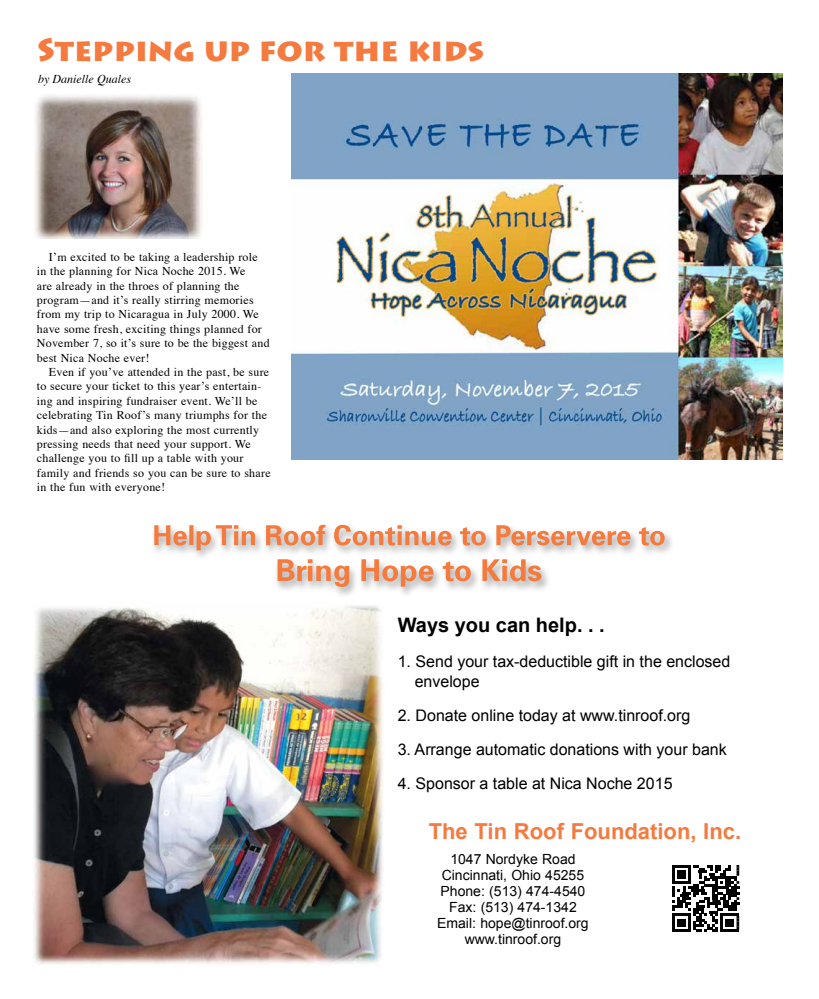
<style>
.page{position:relative;width:819px;height:999px;background:#fff}
.page>*{position:absolute;margin:0;border:0;box-sizing:border-box;transform-origin:0 0}
.t1{font:900 32px "Lithos Pro";color:#f47a3f}
.t2{font:700 22px "Arial";color:#f47a3f}
.t3{font:700 20px "Arial";color:#000}
.t4{font:16px/20px "Arial";color:#000}
.t5{font:14px/16px "Arial";color:#000;text-align:center}
.t6{font:12px/14.4px "Times";letter-spacing:.02em;color:#000}
.t7{font:italic 12px "Times";color:#000}
</style>
<div class="page">
<svg style="left:672px;top:865px;width:67px;height:67px"></svg>
<hr style="left:720px;top:929px;width:19px;height:3px;background:#000">
<div style="left:151px;top:523px;width:524px;height:38px;background:#000;opacity:.35"></div>
<svg style="left:154px;top:525px;width:511px;height:25px"></svg>
<div style="left:274px;top:557px;width:277px;height:41px;background:#000;opacity:.35"></div>
<svg style="left:278px;top:559px;width:263px;height:28px"></svg>
<img style="left:33px;top:605px;width:351px;height:360px">
<img style="left:34px;top:95px;width:169px;height:143px">
<img style="left:291px;top:74px;width:492px;height:385px">
<h1 class="t1" style="left:37px;top:30px;width:448px">STEPPING UP FOR THE KIDS</h1>
<p class="t7" style="left:38px;top:68px;width:95px">by Danielle Quales</p>
<p class="t6" style="left:37px;top:249px;width:234px;text-indent:12px">I’m excited to be taking a leadership role in the planning for Nica Noche 2015. We<br>are already in the throes of planning the program—and it’s really stirring memories from my trip to Nicaragua in July 2000. We have some fresh, exciting things planned for November 7, so it’s sure to be the biggest and best Nica Noche ever!</p>
<p class="t6" style="left:37px;top:364px;width:235px;text-indent:12px">Even if you’ve attended in the past, be sure to secure your ticket to this year’s entertain&shy;ing and inspiring fundraiser event. We’ll be celebrating Tin Roof’s many triumphs for the kids—and also exploring the most currently pressing needs that need your support. We challenge you to fill up a table with your family and friends so you can be sure to share in the fun with everyone!</p>
<h3 class="t3" style="left:398px;top:612px;width:209px">Ways you can help. . .</h3>
<h3 class="t4" style="left:415px;top:651px;width:317px;text-indent:-17px">1. Send your tax-deductible gift in the enclosed envelope</h3>
<h3 class="t4" style="left:398px;top:705px;width:294px">2. Donate online today at www.tinroof.org</h3>
<h3 class="t4" style="left:398px;top:739px;width:331px">3. Arrange automatic donations with your bank</h3>
<h3 class="t4" style="left:398px;top:773px;width:276px">4. Sponsor a table at Nica Noche 2015</h3>
<h2 class="t2" style="left:429px;top:816px;width:314px">The Tin Roof Foundation, Inc.</h2>
<p class="t5" style="left:437px;top:851px;width:153px">1047 Nordyke Road<br>Cincinnati, Ohio 45255<br>Phone: (513) 474-4540<br>Fax: (513) 474-1342<br>Email: hope@tinroof.org www.tinroof.org</p>
</div>
